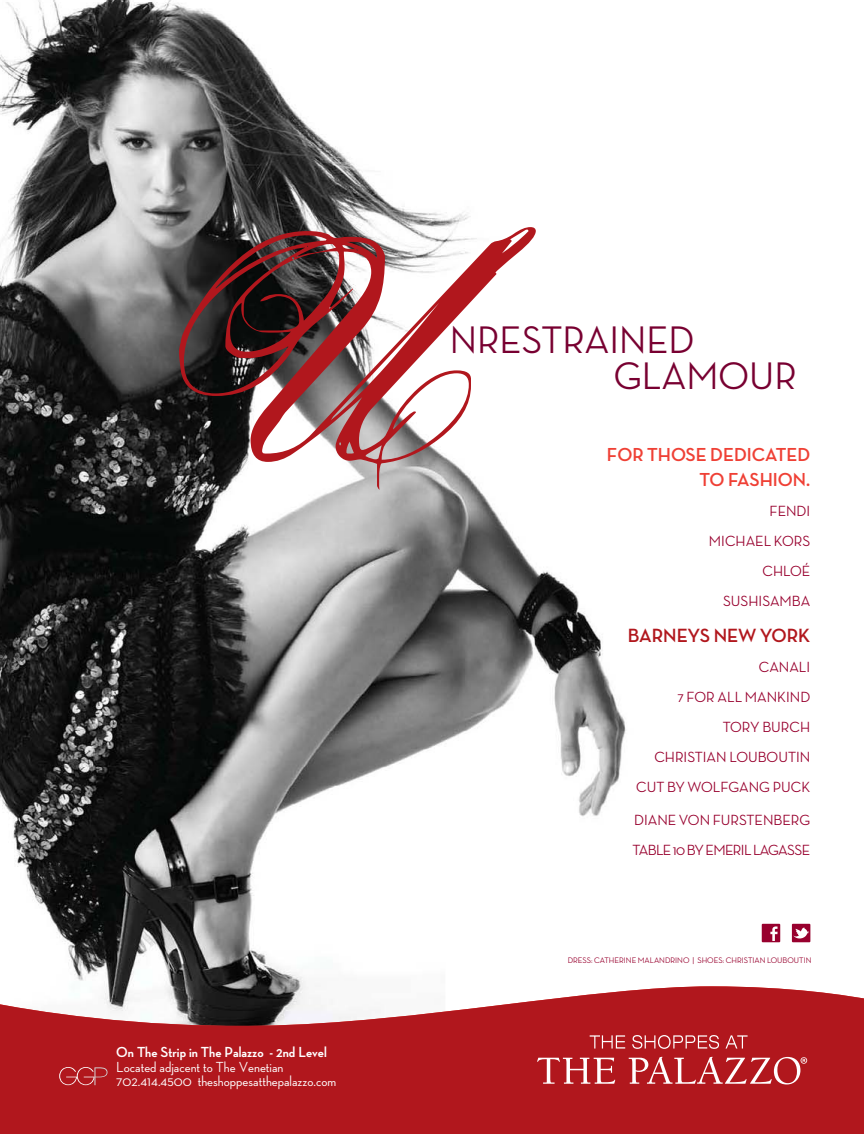
<style>
.page{position:relative;width:864px;height:1134px;background:#fff}
.page>*{position:absolute;margin:0;border:0;box-sizing:border-box;transform-origin:0 0}
.t1{font:360.15px "Porcelain";color:#b1171d}
.t2{font:500 39.15px "Neutra Display";color:#780031}
.t3{font:700 19.5px "Neutra Display";color:#b1171d}
.t4{font:700 19.2px/24.8px "Neutra Display";color:#ef4035;text-align:right}
.t5{font:500 15px/30px "Neutra Display";color:#98002e;text-align:right}
.t6{font:500 15px/30px "Neutra Display";letter-spacing:-.04em;color:#98002e}
.t7{font:500 14.85px/14.1px "Neutra Display";color:#fff}
.t8{font:500 8.25px "Neutra Display";color:#98002e}
.s1{font-weight:700}
</style>
<div class="page">
<img style="left:0;top:0;width:626px;height:986px">
<div style="left:446px;top:925px;width:223px;height:96px;background:#fff"></div>
<div style="left:0;top:1028px;width:864px;height:106px;background:#b1171d"></div>
<svg style="left:0;top:986px;width:864px;height:42px"></svg>
<svg style="left:537px;top:1058px;width:78px;height:26px"></svg>
<svg style="left:590px;top:1035px;width:35px;height:14px"></svg>
<svg style="left:632px;top:1035px;width:87px;height:14px"></svg>
<svg style="left:726px;top:1035px;width:22px;height:14px"></svg>
<svg style="left:629px;top:1057px;width:178px;height:28px;background:#c24c50"></svg>
<svg style="left:59px;top:1067px;width:49px;height:18px"></svg>
<svg style="left:792px;top:924px;width:18px;height:18px"></svg>
<svg style="left:762px;top:924px;width:18px;height:18px"></svg>
<p class="t1" style="left:164px;top:132px;width:373px">-</p>
<p class="t2" style="left:450px;top:316px;width:246px">NRESTRAINED</p>
<p class="t2" style="left:614px;top:353px;width:184px">GLAMOUR</p>
<p class="t4" style="left:607px;top:442px;width:205px">FOR THOSE DEDICATED<br>TO FASHION.</p>
<p class="t5" style="left:709px;top:496px;width:103px">FENDI<br>MICHAEL KORS<br>CHLOÉ<br>SUSHISAMBA</p>
<p class="t3" style="left:628px;top:624px;width:184px">BARNEYS NEW YORK</p>
<p class="t5" style="left:636px;top:652px;width:176px">CANALI<br>7 FOR ALL MANKIND<br>TORY BURCH<br>CHRISTIAN LOUBOUTIN<br>CUT BY WOLFGANG PUCK</p>
<p class="t6" style="left:633px;top:805px;width:179px">DIANE VON FURSTENBERG<br>TABLE 10 BY EMERIL LAGASSE</p>
<p class="t7" style="left:116px;top:1045px;width:221px"><span class="s1">On The Strip in The Palazzo - 2nd Level<br></span>Located adjacent to The Venetian<br>702.414.4500 theshoppesatthepalazzo.com</p>
<p class="t8" style="left:568px;top:955px;width:245px">DRESS: CATHERINE MALANDRINO | SHOES: CHRISTIAN LOUBOUTIN</p>
</div>
